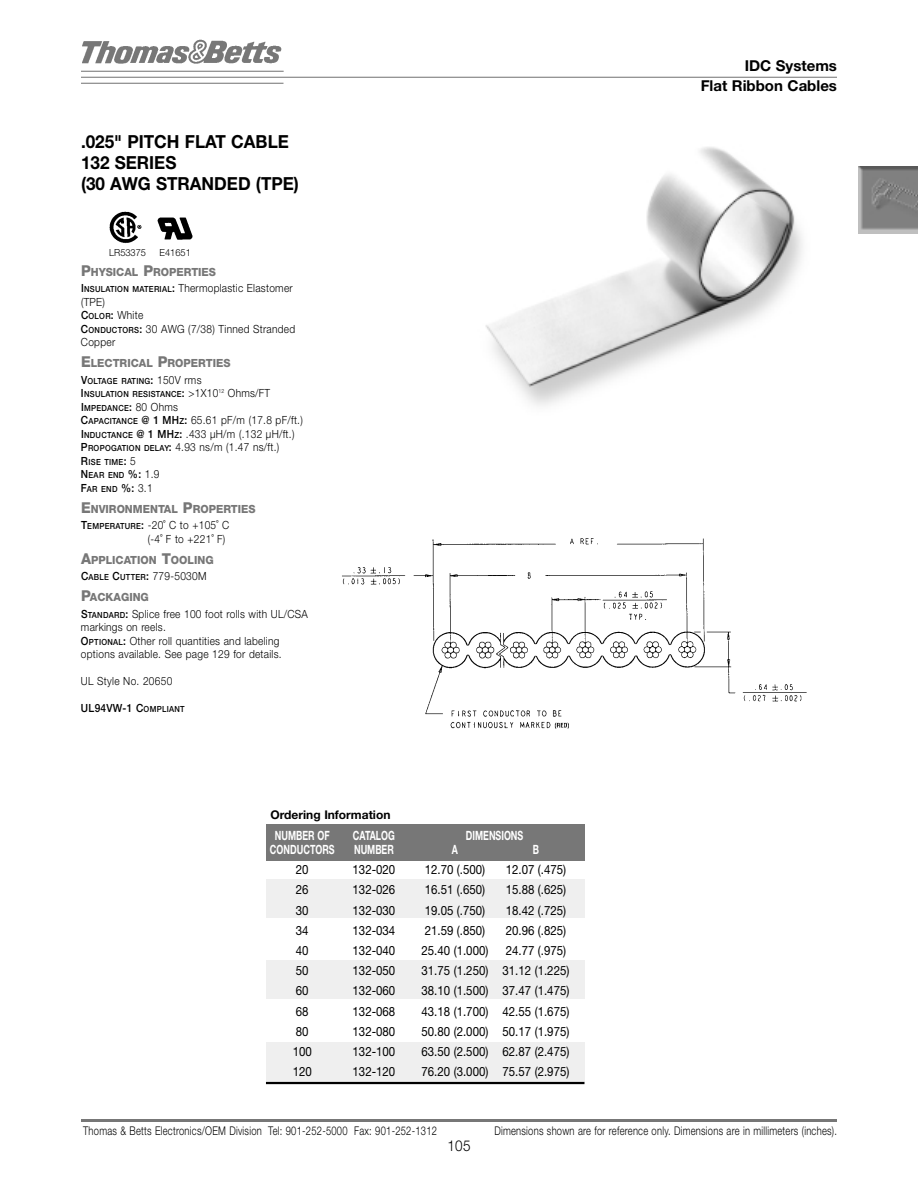
<style>
.page{position:relative;width:918px;height:1188px;background:#fff}
.page>*{position:absolute;margin:0;border:0;box-sizing:border-box;transform-origin:0 0}
.t1{font:700 18px/21px "Helvetica Neue";color:#000;scale:.95 1}
.t2{font:700 15px/19.5px "Helvetica Neue";color:#000;text-align:right}
.t3{font:300 15px "Helvetica Neue";color:#000;scale:.9 1}
.t4{font:12.75px "Helvetica Neue";color:#000;scale:.9 1}
.t5{font:700 12.75px "Helvetica Neue";color:#fff;scale:.7 1}
.t6{font:300 12px "Helvetica Neue";letter-spacing:.03em;color:#000;scale:.78 1}
.t7{font:700 12px "Helvetica Neue";color:#000}
.t8{font:300 11.25px/13.5px "Helvetica Neue";letter-spacing:.03em;color:#000;scale:.9 1}
.t9{font:800 11.25px/16.5px "Helvetica Neue";color:#777;scale:.95 1}
.t10{font:500 11.25px "Helvetica Neue";letter-spacing:.03em;color:#000;scale:.9 1}
.t11{font:300 9.75px "Helvetica Neue";color:#000;scale:.95 1}
.t12{font:500 8.4px/13.5px "Helvetica Neue";letter-spacing:.035em;color:#000;scale:.9 1}
.s1{font-weight:800;font-size:15px;color:#777}
.s2{font-weight:800;color:#777}
.s3{font-weight:500}
.s4{font-weight:500;font-size:8.4px}
.s5{font-size:15px}
.s6{font-size:11.25px}
.s7{font-weight:300;font-size:11.25px}
.s8{font-weight:500;color:#000}
.s9{font-weight:500;font-size:8.4px;color:#000}
.s10{font-weight:300;color:#000}
.s11{font-size:8.4px}
</style>
<div class="page">
<img style="left:82px;top:39px;width:200px;height:25px">
<hr style="left:81px;top:71px;width:203px;height:1px;background:#777">
<hr style="left:81px;top:83px;width:203px;height:1px;background:#777">
<hr style="left:81px;top:77px;width:756px;height:1px;background:#777">
<hr style="left:81px;top:1119px;width:756px;height:3px;background:#777">
<img style="left:109px;top:211px;width:33px;height:33px">
<img style="left:157px;top:217px;width:36px;height:22px">
<img style="left:858px;top:167px;width:60px;height:66px">
<div style="left:266px;top:880px;width:319px;height:38px;background:#efefef"></div>
<div style="left:266px;top:961px;width:319px;height:38px;background:#efefef"></div>
<img style="left:485px;top:147px;width:318px;height:259px">
<div style="left:266px;top:824px;width:318px;height:36px;background:#777"></div>
<div style="left:266px;top:1042px;width:318px;height:39px;background:#efefef"></div>
<hr style="left:266px;top:1082px;width:318px;height:2px;background:#000">
<img style="left:342px;top:538px;width:465px;height:191px">
<h1 class="t1" style="left:81px;top:133px;width:231px">.025" PITCH FLAT CABLE<br>132 SERIES<br>(30 AWG STRANDED (TPE)</h1>
<p class="t11" style="left:109px;top:249px;width:40px">LR53375</p>
<p class="t11" style="left:160px;top:249px;width:34px">E41651</p>
<p class="t8" style="left:81px;top:265px;width:237px;line-height:16.5px"><span class="s1">P</span><span class="s2">HYSICAL</span> <span class="s1">P</span><span class="s2">ROPERTIES<br></span><span class="s3">I</span><span class="s4">NSULATION MATERIAL</span><span class="s3">:</span> Thermoplastic Elastomer</p>
<p class="t8" style="left:81px;top:296px;width:240px">(TPE)<br><span class="s3">C</span><span class="s4">OLOR</span><span class="s3">:</span> White<br><span class="s3">C</span><span class="s4">ONDUCTORS</span><span class="s3">:</span> 30 AWG (7/38) Tinned Stranded<br>Copper</p>
<p class="t9" style="left:81px;top:356px;width:159px"><span class="s5">E</span>LECTRICAL <span class="s5">P</span>ROPERTIES</p>
<p class="t12" style="left:81px;top:375px;width:212px"><span class="s6">V</span>OLTAGE RATING<span class="s6">:</span> <span class="s7">150V rms<br></span><span class="s6">I</span>NSULATION RESISTANCE<span class="s6">:</span> <span class="s7">&gt;1X10</span><sup>12</sup> <span class="s7">Ohms/FT<br></span><span class="s6">I</span>MPEDANCE<span class="s6">:</span> <span class="s7">80 Ohms</span></p>
<p class="t8" style="left:81px;top:415px;width:248px"><span class="s3">C</span><span class="s4">APACITANCE</span> <span class="s3">@ 1 MH</span><span class="s4">Z</span><span class="s3">:</span> 65.61 pF/m (17.8 pF/ft.)<br><span class="s3">I</span><span class="s4">NDUCTANCE</span> <span class="s3">@ 1 MH</span><span class="s4">Z</span><span class="s3">:</span> .433 µH/m (.132 µH/ft.)<br><span class="s3">P</span><span class="s4">ROPOGATION DELAY</span><span class="s3">:</span> 4.93 ns/m (1.47 ns/ft.)</p>
<p class="t12" style="left:81px;top:456px;width:89px"><span class="s6">R</span>ISE TIME<span class="s6">:</span> <span class="s7">5<br></span><span class="s6">N</span>EAR END <span class="s6">%:</span> <span class="s7">1.9<br></span><span class="s6">F</span>AR END <span class="s6">%:</span> <span class="s7">3.1</span></p>
<p class="t9" style="left:81px;top:502px;width:185px"><span class="s5">E</span>NVIRONMENTAL <span class="s5">P</span>ROPERTIES<br><span class="s8">T</span><span class="s9">EMPERATURE</span><span class="s8">:</span> <span class="s10">-20˚ C to +105˚ C</span></p>
<p class="t9" style="left:81px;top:529px;width:153px;line-height:21px;text-indent:67px"><span class="s10">(-4˚ F to +221˚ F)<br></span><span class="s5">A</span>PPLICATION <span class="s5">T</span>OOLING</p>
<p class="t12" style="left:81px;top:572px;width:141px"><span class="s6">C</span>ABLE <span class="s6">C</span>UTTER<span class="s6">:</span> <span class="s7">779-5030M</span></p>
<p class="t8" style="left:81px;top:590px;width:254px;line-height:16.5px"><span class="s1">P</span><span class="s2">ACKAGING<br></span><span class="s3">S</span><span class="s4">TANDARD</span><span class="s3">:</span> Splice free 100 foot rolls with UL/CSA</p>
<p class="t8" style="left:81px;top:622px;width:225px">markings on reels.<br><span class="s3">O</span><span class="s4">PTIONAL</span><span class="s3">:</span> Other roll quantities and labeling options available. See page 129 for details.</p>
<p class="t8" style="left:81px;top:676px;width:103px">UL Style No. 20650</p>
<p class="t10" style="left:81px;top:704px;width:117px">UL94VW-1 C<span class="s11">OMPLIANT</span></p>
<p class="t7" style="left:270px;top:810px;width:122px">Ordering Information</p>
<p class="t5" style="left:275px;top:831px;width:80px">NUMBER OF</p>
<p class="t5" style="left:353px;top:831px;width:61px">CATALOG</p>
<p class="t5" style="left:466px;top:831px;width:84px">DIMENSIONS</p>
<p class="t5" style="left:270px;top:845px;width:94px">CONDUCTORS</p>
<p class="t5" style="left:354px;top:845px;width:58px">NUMBER</p>
<p class="t5" style="left:452px;top:845px;width:10px">A</p>
<p class="t5" style="left:533px;top:845px;width:10px">B</p>
<p class="t4" style="left:296px;top:865px;width:16px">20</p>
<p class="t4" style="left:353px;top:865px;width:49px">132-020</p>
<p class="t4" style="left:425px;top:865px;width:69px">12.70 (.500)</p>
<p class="t4" style="left:506px;top:865px;width:69px">12.07 (.475)</p>
<p class="t4" style="left:296px;top:885px;width:16px">26</p>
<p class="t4" style="left:353px;top:885px;width:49px">132-026</p>
<p class="t4" style="left:425px;top:885px;width:69px">16.51 (.650)</p>
<p class="t4" style="left:506px;top:885px;width:69px">15.88 (.625)</p>
<p class="t4" style="left:296px;top:906px;width:16px">30</p>
<p class="t4" style="left:353px;top:906px;width:49px">132-030</p>
<p class="t4" style="left:425px;top:906px;width:69px">19.05 (.750)</p>
<p class="t4" style="left:506px;top:906px;width:69px">18.42 (.725)</p>
<p class="t4" style="left:296px;top:926px;width:16px">34</p>
<p class="t4" style="left:353px;top:926px;width:49px">132-034</p>
<p class="t4" style="left:425px;top:926px;width:69px">21.59 (.850)</p>
<p class="t4" style="left:506px;top:926px;width:69px">20.96 (.825)</p>
<p class="t4" style="left:296px;top:946px;width:16px">40</p>
<p class="t4" style="left:353px;top:946px;width:49px">132-040</p>
<p class="t4" style="left:422px;top:946px;width:76px">25.40 (1.000)</p>
<p class="t4" style="left:506px;top:946px;width:69px">24.77 (.975)</p>
<p class="t4" style="left:296px;top:966px;width:16px">50</p>
<p class="t4" style="left:353px;top:966px;width:49px">132-050</p>
<p class="t4" style="left:422px;top:966px;width:166px">31.75 (1.250) 31.12 (1.225)</p>
<p class="t4" style="left:296px;top:986px;width:16px">60</p>
<p class="t4" style="left:353px;top:986px;width:49px">132-060</p>
<p class="t4" style="left:422px;top:986px;width:166px">38.10 (1.500) 37.47 (1.475)</p>
<p class="t4" style="left:296px;top:1007px;width:16px">68</p>
<p class="t4" style="left:353px;top:1007px;width:49px">132-068</p>
<p class="t4" style="left:422px;top:1007px;width:166px">43.18 (1.700) 42.55 (1.675)</p>
<p class="t4" style="left:296px;top:1027px;width:16px">80</p>
<p class="t4" style="left:353px;top:1027px;width:49px">132-080</p>
<p class="t4" style="left:422px;top:1027px;width:166px">50.80 (2.000) 50.17 (1.975)</p>
<p class="t4" style="left:293px;top:1047px;width:23px">100</p>
<p class="t4" style="left:353px;top:1047px;width:49px">132-100</p>
<p class="t4" style="left:422px;top:1047px;width:166px">63.50 (2.500) 62.87 (2.475)</p>
<p class="t4" style="left:293px;top:1067px;width:23px">120</p>
<p class="t4" style="left:353px;top:1067px;width:49px">132-120</p>
<p class="t4" style="left:422px;top:1067px;width:166px">76.20 (3.000) 75.57 (2.975)</p>
<h2 class="t2" style="left:701px;top:57px;width:138px">IDC Systems<br>Flat Ribbon Cables</h2>
<p class="t6" style="left:83px;top:1126px;width:455px">Thomas &amp; Betts Electronics/OEM Division Tel: 901-252-5000 Fax: 901-252-1312</p>
<p class="t6" style="left:494px;top:1126px;width:441px">Dimensions shown are for reference only. Dimensions are in millimeters (inches).</p>
<h2 class="t3" style="left:447px;top:1141px;width:27px">105</h2>
</div>
